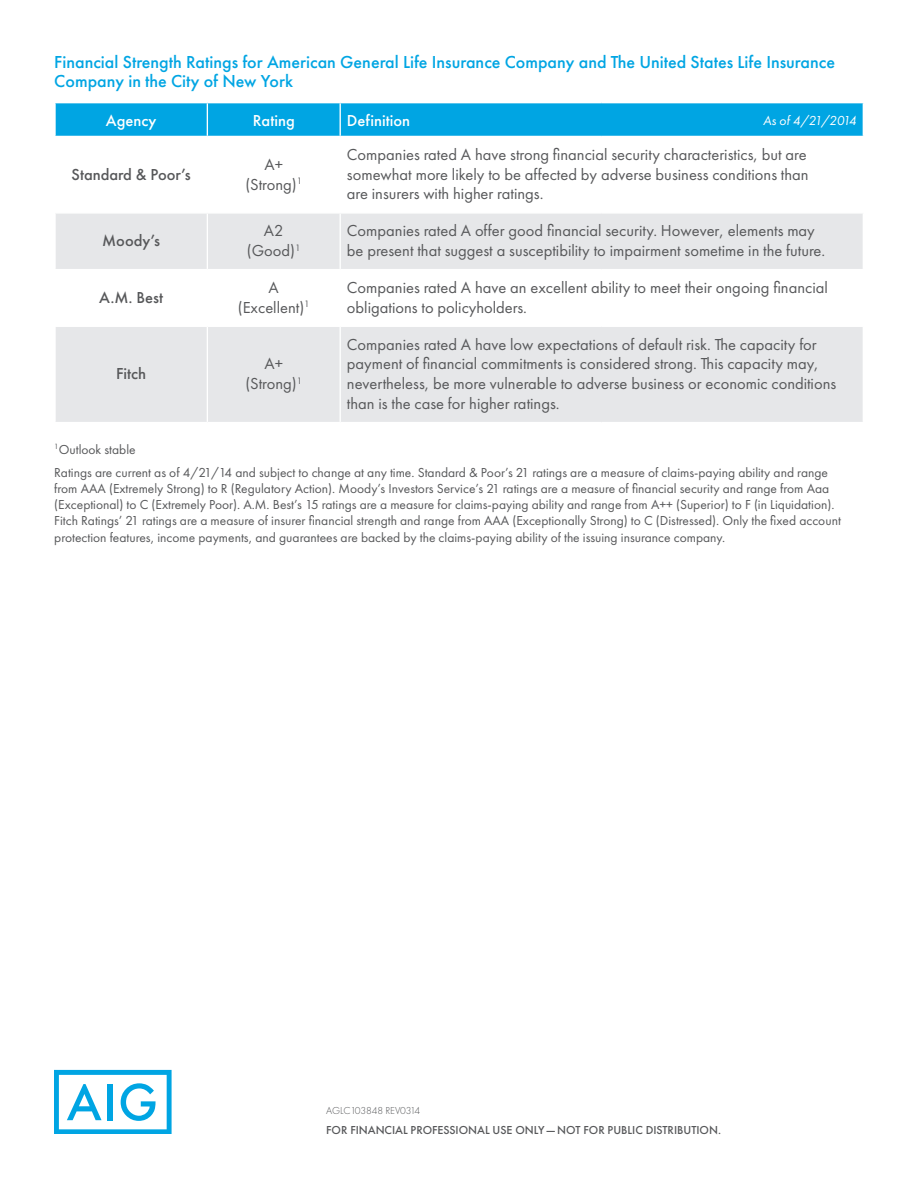
<style>
.page{position:relative;width:918px;height:1188px;background:#fff}
.page>*{position:absolute;margin:0;border:0;box-sizing:border-box;transform-origin:0 0}
.Chart_Header{font:500 18px/19.5px "Futura PT";color:#00a5e3}
.t1{font:16.5px/19.8px "Futura PT";color:#57585a;text-align:center}
.t2{font:500 16.5px "Futura PT";color:#57585a}
.t3{font:500 16.5px "Futura PT";color:#fff}
.t4{font:13.5px/16.2px "Futura PT";color:#57585a}
.t5{font:italic 13.5px "Futura PT";letter-spacing:-.06em;color:#fff}
.t6{font:500 12px "Futura PT";color:#57585a}
.t7{font:300 10.5px "Futura PT";letter-spacing:-.01em;color:#57585a}
</style>
<div class="page">
<div style="left:56px;top:103px;width:807px;height:33px;background:#00a5e3"></div>
<div style="left:56px;top:214px;width:807px;height:208px;background:#e6e7e9"></div>
<svg style="left:56px;top:270px;width:807px;height:56px"></svg>
<hr style="left:340px;top:103px;width:1px;height:33px;background:#fff">
<hr style="left:207px;top:214px;width:1px;height:55px;background:#fff">
<hr style="left:340px;top:214px;width:1px;height:55px;background:#fff">
<hr style="left:54px;top:269px;width:153px;height:1px;background:#fff">
<hr style="left:207px;top:269px;width:133px;height:1px;background:#fff">
<hr style="left:207px;top:270px;width:1px;height:56px;background:#fff">
<hr style="left:340px;top:269px;width:262px;height:1px;background:#fff">
<hr style="left:340px;top:270px;width:1px;height:56px;background:#fff">
<hr style="left:602px;top:269px;width:262px;height:1px;background:#fff">
<hr style="left:54px;top:326px;width:153px;height:1px;background:#fff">
<hr style="left:207px;top:326px;width:133px;height:1px;background:#fff">
<hr style="left:207px;top:327px;width:1px;height:95px;background:#fff">
<hr style="left:340px;top:326px;width:262px;height:1px;background:#fff">
<hr style="left:340px;top:327px;width:1px;height:95px;background:#fff">
<hr style="left:602px;top:326px;width:262px;height:1px;background:#fff">
<hr style="left:207px;top:103px;width:1px;height:33px;background:#fff">
<svg style="left:54px;top:1070px;width:118px;height:64px"></svg>
<p class="Chart_Header" style="left:54px;top:52px;width:782px">Financial Strength Ratings for American General Life Insurance Company and The United States Life Insurance<br>Company in the City of New York</p>
<p class="t3" style="left:106px;top:110px;width:52px">Agency</p>
<p class="t3" style="left:253px;top:110px;width:43px">Rating</p>
<p class="t3" style="left:347px;top:110px;width:65px">Definition</p>
<p class="t5" style="left:763px;top:112px;width:95px">As of 4/21/2014</p>
<p class="t2" style="left:72px;top:164px;width:121px">Standard &amp; Poor’s</p>
<p class="t1" style="left:245px;top:154px;width:58px">A+ (Strong)<sup>1</sup></p>
<p class="t1" style="left:347px;top:144px;width:463px;text-align:left">Companies rated A have strong financial security characteristics, but are somewhat more likely to be affected by adverse business conditions than are insurers with higher ratings.</p>
<p class="t2" style="left:102px;top:231px;width:59px">Moody’s</p>
<p class="t1" style="left:247px;top:221px;width:55px">A2 (Good)<sup>1</sup></p>
<p class="t1" style="left:347px;top:221px;width:480px;text-align:left">Companies rated A offer good financial security. However, elements may be present that suggest a susceptibility to impairment sometime in the future.</p>
<p class="t2" style="left:99px;top:287px;width:65px">A.M. Best</p>
<p class="t1" style="left:238px;top:278px;width:73px">A (Excellent)<sup>1</sup></p>
<p class="t1" style="left:347px;top:278px;width:482px;text-align:left">Companies rated A have an excellent ability to meet their ongoing financial obligations to policyholders.</p>
<p class="t2" style="left:116px;top:364px;width:32px">Fitch</p>
<p class="t1" style="left:245px;top:354px;width:58px">A+ (Strong)<sup>1</sup></p>
<p class="t1" style="left:347px;top:334px;width:491px;text-align:left">Companies rated A have low expectations of default risk. The capacity for payment of financial commitments is considered strong. This capacity may, nevertheless, be more vulnerable to adverse business or economic conditions than is the case for higher ratings.</p>
<p class="t4" style="left:54px;top:441px;width:83px"><sup>1</sup>Outlook stable</p>
<p class="t4" style="left:54px;top:464px;width:788px">Ratings are current as of 4/21/14 and subject to change at any time. Standard &amp; Poor’s 21 ratings are a measure of claims-paying ability and range from AAA (Extremely Strong) to R (Regulatory Action). Moody’s Investors Service’s 21 ratings are a measure of financial security and range from Aaa (Exceptional) to C (Extremely Poor). A.M. Best’s 15 ratings are a measure for claims-paying ability and range from A++ (Superior) to F (in Liquidation).<br>Fitch Ratings’ 21 ratings are a measure of insurer financial strength and range from AAA (Exceptionally Strong) to C (Distressed). Only the fixed account protection features, income payments, and guarantees are backed by the claims-paying ability of the issuing insurance company.</p>
<p class="t7" style="left:326px;top:1105px;width:95px">AGLC103848 REV0314</p>
<p class="t6" style="left:326px;top:1123px;width:396px">FOR FINANCIAL PROFESSIONAL USE ONLY—NOT FOR PUBLIC DISTRIBUTION.</p>
</div>
